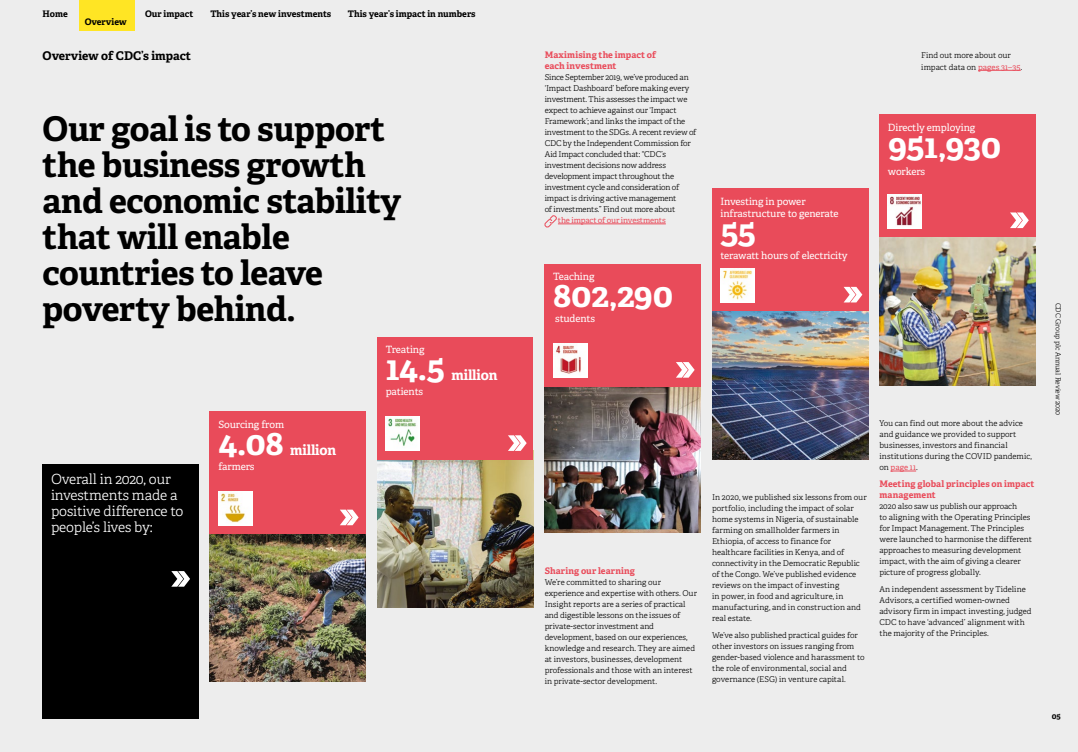
<style>
.page{position:relative;width:1078px;height:752px;background:#fff}
.page>*{position:absolute;margin:0;border:0;box-sizing:border-box;transform-origin:0 0}
.t1{font:700 34px/36px "Adelle";letter-spacing:-.01em;color:#000}
.t2{font:700 34px "Adelle";letter-spacing:-.01em;color:#fff}
.t3{font:300 14px/16px "Adelle";letter-spacing:-.01em;color:#fff}
.t4{font:700 14px "Adelle";letter-spacing:-.01em;color:#fff}
.t5{font:700 12px "Adelle";color:#000}
.t6{font:10px/12px "Adelle";letter-spacing:-.01em;color:#fff}
.t7{font:700 9px/11px "Adelle";letter-spacing:.01em;color:#e94b5a}
.t8{font:700 9px "Adelle";color:#000}
.t9{font:300 8px/11px "Adelle";letter-spacing:-.005em;color:#000}
.t10{font:8px "Adelle";letter-spacing:-.02em;color:#e94b5a}
.t11{font:700 8px "Adelle";color:#000}
.t12{font:300 7px "Adelle";letter-spacing:-.01em;color:#000}
.s1{font-weight:400;color:#e94b5a}
</style>
<div class="page">
<div style="left:0;top:0;width:1077px;height:751px;background:#ededed"></div>
<img style="left:879px;top:237px;width:156px;height:148px">
<hr style="left:558px;top:223px;width:107px;height:1px;background:#e94b5a">
<svg style="left:544px;top:215px;width:13px;height:13px"></svg>
<hr style="left:977px;top:70px;width:43px;height:1px;background:#e94b5a">
<img style="left:210px;top:533px;width:156px;height:148px">
<div style="left:210px;top:412px;width:156px;height:121px;background:#e94b5a"></div>
<svg style="left:340px;top:509px;width:18px;height:16px"></svg>
<div style="left:43px;top:464px;width:155px;height:254px;background:#000"></div>
<svg style="left:171px;top:571px;width:19px;height:15px"></svg>
<img style="left:377px;top:459px;width:156px;height:148px">
<div style="left:377px;top:337px;width:156px;height:122px;background:#e94b5a"></div>
<svg style="left:508px;top:435px;width:18px;height:15px"></svg>
<img style="left:544px;top:386px;width:156px;height:146px">
<div style="left:544px;top:264px;width:156px;height:122px;background:#e94b5a"></div>
<svg style="left:676px;top:362px;width:18px;height:15px"></svg>
<img style="left:712px;top:311px;width:155px;height:148px">
<div style="left:879px;top:115px;width:156px;height:122px;background:#e94b5a"></div>
<svg style="left:1010px;top:212px;width:18px;height:16px"></svg>
<svg style="left:890px;top:470px;width:25px;height:1px"></svg>
<img style="left:218px;top:491px;width:34px;height:34px">
<img style="left:386px;top:416px;width:34px;height:34px">
<img style="left:553px;top:343px;width:34px;height:34px">
<div style="left:711px;top:189px;width:156px;height:122px;background:#e94b5a"></div>
<svg style="left:844px;top:287px;width:18px;height:15px"></svg>
<img style="left:720px;top:268px;width:34px;height:34px">
<img style="left:887px;top:194px;width:34px;height:34px">
<div style="left:79px;top:0;width:55px;height:30px;background:#ffe524"></div>
<p class="t8" style="left:43px;top:8px;width:27px">Home</p>
<p class="t8" style="left:145px;top:8px;width:50px">Our impact</p>
<p class="t8" style="left:210px;top:8px;width:122px">This year’s new investments</p>
<p class="t8" style="left:348px;top:8px;width:129px">This year’s impact in numbers</p>
<p class="t8" style="left:85px;top:16px;width:44px">Overview</p>
<h3 class="t5" style="left:43px;top:48px;width:150px">Overview of CDC’s impact</h3>
<h1 class="t1" style="left:43px;top:110px;width:360px">Our goal is to support the business growth and economic stability that will enable countries to leave poverty behind.</h1>
<h2 class="t3" style="left:51px;top:471px;width:134px">Overall in 2020, our investments made a positive difference to people’s lives by:</h2>
<p class="t6" style="left:218px;top:418px;width:67px">Sourcing from</p>
<h1 class="t2" style="left:218px;top:420px;width:67px">4.08</h1>
<h2 class="t4" style="left:290px;top:440px;width:48px">million</h2>
<p class="t6" style="left:218px;top:460px;width:38px">farmers</p>
<p class="t6" style="left:386px;top:344px;width:40px">Treating</p>
<h1 class="t2" style="left:386px;top:346px;width:61px">14.5</h1>
<h2 class="t4" style="left:451px;top:366px;width:48px">million</h2>
<p class="t6" style="left:386px;top:385px;width:39px">patients</p>
<p class="t7" style="left:544px;top:49px;width:113px">Maximising the impact of each investment</p>
<p class="t9" style="left:544px;top:72px;width:153px">Since September 2019, we’ve produced an ‘Impact Dashboard’ before making every investment. This assesses the impact we expect to achieve against our ‘Impact Framework’; and links the impact of the investment to the SDGs. A recent review of CDC by the Independent Commission for Aid Impact concluded that: “CDC’s investment decisions now address development impact throughout the investment cycle and consideration of impact is driving active management<br>of investments.” Find out more about</p>
<p class="t10" style="left:558px;top:215px;width:109px">the impact of our investments</p>
<p class="t6" style="left:553px;top:271px;width:43px">Teaching</p>
<h1 class="t2" style="left:553px;top:273px;width:121px">802,290</h1>
<p class="t6" style="left:555px;top:312px;width:41px">students</p>
<p class="t6" style="left:720px;top:195px;width:119px">Investing in power infrastructure to generate</p>
<h1 class="t2" style="left:720px;top:210px;width:37px">55</h1>
<p class="t6" style="left:720px;top:249px;width:129px">terawatt hours of electricity</p>
<p class="t9" style="left:921px;top:50px;width:103px">Find out more about our impact data on <span class="s1">pages 31–35</span>.</p>
<p class="t6" style="left:887px;top:121px;width:89px">Directly employing</p>
<h1 class="t2" style="left:887px;top:124px;width:115px">951,930</h1>
<p class="t6" style="left:887px;top:166px;width:39px">workers</p>
<p class="t7" style="left:544px;top:565px;width:92px">Sharing our learning</p>
<p class="t9" style="left:544px;top:577px;width:154px">We’re committed to sharing our experience and expertise with others. Our Insight reports are a series of practical and digestible lessons on the issues of private-sector investment and development, based on our experiences, knowledge and research. They are aimed at investors, businesses, development professionals and those with an interest in private-sector development.</p>
<p class="t9" style="left:712px;top:492px;width:156px">In 2020, we published six lessons from our portfolio, including the impact of solar home systems in Nigeria, of sustainable farming on smallholder farmers in Ethiopia, of access to finance for healthcare facilities in Kenya, and of connectivity in the Democratic Republic of the Congo. We’ve published evidence reviews on the impact of investing<br>in power, in food and agriculture, in manufacturing, and in construction and real estate.</p>
<p class="t9" style="left:712px;top:629px;width:154px">We’ve also published practical guides for other investors on issues ranging from gender-based violence and harassment to the role of environmental, social and governance (ESG) in venture capital.</p>
<p class="t9" style="left:879px;top:417px;width:154px">You can find out more about the advice and guidance we provided to support businesses, investors and financial institutions during the COVID pandemic, on <span class="s1">page 11</span>.</p>
<p class="t7" style="left:879px;top:478px;width:156px">Meeting global principles on impact management</p>
<p class="t9" style="left:879px;top:500px;width:154px">2020 also saw us publish our approach<br>to aligning with the Operating Principles for Impact Management. The Principles were launched to harmonise the different approaches to measuring development impact, with the aim of giving a clearer picture of progress globally.</p>
<p class="t9" style="left:879px;top:583px;width:154px">An independent assessment by Tideline Advisors, a certified women-owned advisory firm in impact investing, judged CDC to have ‘advanced’ alignment with the majority of the Principles.</p>
<p class="t12" style="left:1062px;top:302px;width:114px;rotate:90deg">CDC Group plc Annual Review 2020</p>
<p class="t11" style="left:1051px;top:710px;width:11px">05</p>
</div>
